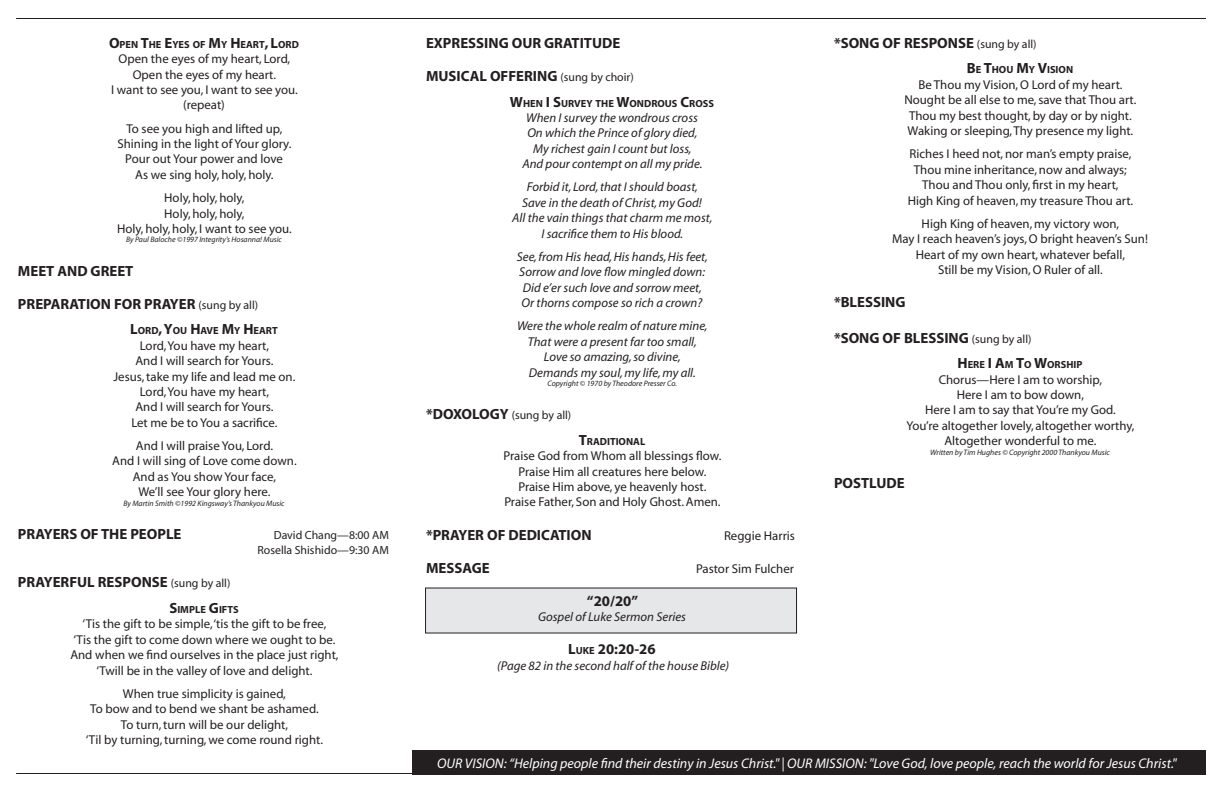
<style>
.page{position:relative;width:1224px;height:792px;background:#fff}
.page>*{position:absolute;margin:0;border:0;box-sizing:border-box;transform-origin:0 0}
.headingL{font:700 14.8px "Myriad";color:#231f20}
.hymntitleL{font:700 14.8px "Myriad";color:#231f20}
.copyrightL{font:700 14.8px "Myriad";color:#231f20}
.assistingL{font:italic 14px "Myriad Pro";color:#fff}
.songlyricsL{font:12.8px "Myriad";color:#231f20}
.soloist{font:italic 12.8px "Myriad";color:#231f20}
.hymn_L{font:italic 12.8px "Myriad";color:#231f20}
.headingL-2{font:12.8px "Myriad";color:#231f20}
.headingL-3{font:11.8px "Myriad";color:#231f20}
.hymntitleL-2{font:700 10.4px "Myriad";color:#231f20}
.copyrightL-2{font:italic 7.9px "Myriad";color:#231f20}
.s1{font-size:14.8px}
.s2{font-weight:400;font-size:11.8px}
.s3{font-weight:700;font-size:14.8px}
.s4{font-size:10.4px}
</style>
<div class="page">
<div style="left:426px;top:588px;width:371px;height:45px;background:#e6e7e9"></div>
<hr style="left:16px;top:18px;width:1190px;height:1px;background:#231f20">
<hr style="left:16px;top:773px;width:1190px;height:1px;background:#231f20">
<div style="left:412px;top:750px;width:794px;height:24px;background:#231f20"></div>
<p class="hymntitleL-2" style="left:109px;top:39px;width:190px"><span class="s1">O</span>PEN <span class="s1">T</span>HE <span class="s1">E</span>YES OF <span class="s1">M</span>Y <span class="s1">H</span> EART<span class="s1">, L</span>ORD</p>
<p class="songlyricsL" style="left:119px;top:53px;width:173px">Open the eyes of my heart, Lord,</p>
<p class="songlyricsL" style="left:133px;top:68px;width:145px">Open the eyes of my heart.</p>
<p class="songlyricsL" style="left:111px;top:83px;width:188px">I want to see you, I want to see you.</p>
<p class="songlyricsL" style="left:183px;top:99px;width:43px">(repeat)</p>
<p class="songlyricsL" style="left:126px;top:122px;width:158px">To see you high and lifted up,</p>
<p class="songlyricsL" style="left:118px;top:137px;width:175px">Shining in the light of Your glory.</p>
<p class="songlyricsL" style="left:125px;top:153px;width:159px">Pour out Your power and love</p>
<p class="songlyricsL" style="left:135px;top:168px;width:140px">As we sing holy, holy, holy.</p>
<p class="songlyricsL" style="left:164px;top:191px;width:82px">Holy, holy, holy,</p>
<p class="songlyricsL" style="left:164px;top:207px;width:82px">Holy, holy, holy,</p>
<p class="songlyricsL" style="left:117px;top:222px;width:176px">Holy, holy, holy, I want to see you.</p>
<p class="copyrightL-2" style="left:126px;top:236px;width:157px">By Paul Baloche ©1997 Integrity’s Hosanna! Music</p>
<p class="headingL" style="left:18px;top:263px;width:117px">MEET AND GREET</p>
<p class="headingL" style="left:18px;top:296px;width:242px">PREPARATION FOR PRAYER <span class="s2">(sung by all)</span></p>
<p class="hymntitleL-2" style="left:130px;top:325px;width:149px"><span class="s1">L</span>ORD<span class="s1">, Y</span>OU <span class="s1">H</span>AVE <span class="s1">M</span>Y <span class="s1">H</span> EART</p>
<p class="songlyricsL" style="left:140px;top:339px;width:131px">Lord, You have my heart,</p>
<p class="songlyricsL" style="left:135px;top:354px;width:140px">And I will search for Yours.</p>
<p class="songlyricsL" style="left:114px;top:370px;width:183px">Jesus, take my life and lead me on.</p>
<p class="songlyricsL" style="left:140px;top:385px;width:131px">Lord, You have my heart,</p>
<p class="songlyricsL" style="left:135px;top:401px;width:140px">And I will search for Yours.</p>
<p class="songlyricsL" style="left:131px;top:416px;width:148px">Let me be to You a sacrifice.</p>
<p class="songlyricsL" style="left:136px;top:439px;width:139px">And I will praise You, Lord.</p>
<p class="songlyricsL" style="left:112px;top:455px;width:186px">And I will sing of Love come down.</p>
<p class="songlyricsL" style="left:133px;top:470px;width:145px">And as You show Your face,</p>
<p class="songlyricsL" style="left:138px;top:486px;width:134px">We’ll see Your glory here.</p>
<p class="copyrightL-2" style="left:123px;top:499px;width:163px">By Martin Smith ©1992 Kingsway’s Thankyou Music</p>
<p class="headingL" style="left:18px;top:526px;width:165px">PRAYERS OF THE PEOPLE</p>
<p class="headingL-3" style="left:274px;top:529px;width:117px">David Chang—8:00 AM</p>
<p class="headingL-3" style="left:258px;top:544px;width:133px">Rosella Shishido—9:30 AM</p>
<p class="headingL" style="left:18px;top:575px;width:214px">PRAYERFUL RESPONSE <span class="s2">(sung by all)</span></p>
<p class="hymntitleL-2" style="left:169px;top:604px;width:71px"><span class="s1">S</span>IMPLE <span class="s1">G</span>IFTS</p>
<p class="songlyricsL" style="left:83px;top:618px;width:245px">‘Tis the gift to be simple, ‘tis the gift to be free,</p>
<p class="songlyricsL" style="left:73px;top:633px;width:264px">‘Tis the gift to come down where we ought to be.</p>
<p class="songlyricsL" style="left:70px;top:649px;width:270px">And when we find ourselves in the place just right,</p>
<p class="songlyricsL" style="left:96px;top:664px;width:217px">‘Twill be in the valley of love and delight.</p>
<p class="songlyricsL" style="left:123px;top:687px;width:165px">When true simplicity is gained,</p>
<p class="songlyricsL" style="left:90px;top:703px;width:230px">To bow and to bend we shant be ashamed.</p>
<p class="songlyricsL" style="left:121px;top:718px;width:169px">To turn, turn will be our delight,</p>
<p class="songlyricsL" style="left:86px;top:733px;width:239px">‘Til by turning, turning, we come round right.</p>
<p class="headingL" style="left:426px;top:35px;width:196px">EXPRESSING OUR GRATITUDE</p>
<p class="headingL" style="left:426px;top:68px;width:209px">MUSICAL OFFERING <span class="s2">(sung by choir)</span></p>
<p class="hymntitleL-2" style="left:510px;top:98px;width:206px"><span class="s1">W</span>HEN <span class="s1">I S</span>URVEY THE <span class="s1">W</span>ONDROUS <span class="s1">C</span>ROSS</p>
<p class="soloist" style="left:526px;top:111px;width:173px">When I survey the wondrous cross</p>
<p class="soloist" style="left:527px;top:127px;width:172px">On which the Prince of glory died,</p>
<p class="soloist" style="left:533px;top:142px;width:160px">My richest gain I count but loss,</p>
<p class="soloist" style="left:522px;top:158px;width:181px">And pour contempt on all my pride.</p>
<p class="soloist" style="left:527px;top:181px;width:173px">Forbid it, Lord, that I should boast,</p>
<p class="soloist" style="left:522px;top:196px;width:181px">Save in the death of Christ, my God!</p>
<p class="soloist" style="left:512px;top:212px;width:202px">All the vain things that charm me most,</p>
<p class="soloist" style="left:541px;top:227px;width:143px">I sacrifice them to His blood.</p>
<p class="soloist" style="left:517px;top:250px;width:193px">See, from His head, His hands, His feet,</p>
<p class="soloist" style="left:519px;top:266px;width:187px">Sorrow and love flow mingled down:</p>
<p class="soloist" style="left:523px;top:281px;width:180px">Did e’er such love and sorrow meet,</p>
<p class="soloist" style="left:522px;top:296px;width:182px">Or thorns compose so rich a crown?</p>
<p class="soloist" style="left:517px;top:320px;width:192px">Were the whole realm of nature mine,</p>
<p class="soloist" style="left:528px;top:335px;width:171px">That were a present far too small,</p>
<p class="soloist" style="left:544px;top:351px;width:138px">Love so amazing, so divine,</p>
<p class="soloist" style="left:529px;top:366px;width:169px">Demands my soul, my life, my all.</p>
<p class="copyrightL-2" style="left:547px;top:379px;width:131px">Copyright © 1970 by Theodore Presser Co.</p>
<p class="headingL-3" style="left:426px;top:409px;width:147px"><span class="s3">*DOXOLOGY</span> (sung by all)</p>
<p class="hymntitleL-2" style="left:579px;top:436px;width:62px"><span class="s1">T</span>RADITIONAL</p>
<p class="songlyricsL" style="left:504px;top:450px;width:219px">Praise God from Whom all blessings flow.</p>
<p class="songlyricsL" style="left:518px;top:465px;width:189px">Praise Him all creatures here below.</p>
<p class="songlyricsL" style="left:518px;top:480px;width:190px">Praise Him above, ye heavenly host.</p>
<p class="songlyricsL" style="left:504px;top:496px;width:218px">Praise Father, Son and Holy Ghost. Amen.</p>
<p class="headingL" style="left:426px;top:527px;width:167px">*PRAYER OF DEDICATION</p>
<p class="headingL-2" style="left:724px;top:529px;width:72px">Reggie Harris</p>
<p class="headingL" style="left:426px;top:560px;width:65px">MESSAGE</p>
<p class="headingL-2" style="left:696px;top:562px;width:99px">Pastor Sim Fulcher</p>
<p class="hymntitleL" style="left:587px;top:593px;width:53px">“20/20”</p>
<p class="hymn_L" style="left:538px;top:611px;width:149px">Gospel of Luke Sermon Series</p>
<p class="hymntitleL" style="left:568px;top:642px;width:89px">L<span class="s4">UKE</span> 20:20-26</p>
<p class="hymn_L" style="left:497px;top:659px;width:234px">(Page 82 in the second half of the house Bible)</p>
<p class="headingL" style="left:834px;top:35px;width:204px">*SONG OF RESPONSE <span class="s2">(sung by all)</span></p>
<p class="hymntitleL-2" style="left:967px;top:65px;width:108px"><span class="s1">B</span>E <span class="s1">T</span>HOU <span class="s1">M</span>Y <span class="s1">V</span>ISION</p>
<p class="songlyricsL" style="left:918px;top:78px;width:206px">Be Thou my Vision, O Lord of my heart.</p>
<p class="songlyricsL" style="left:904px;top:94px;width:234px">Nought be all else to me, save that Thou art.</p>
<p class="songlyricsL" style="left:909px;top:109px;width:224px">Thou my best thought, by day or by night.</p>
<p class="songlyricsL" style="left:908px;top:124px;width:227px">Waking or sleeping, Thy presence my light.</p>
<p class="songlyricsL" style="left:910px;top:148px;width:223px">Riches I heed not, nor man’s empty praise,</p>
<p class="songlyricsL" style="left:914px;top:163px;width:214px">Thou mine inheritance, now and always;</p>
<p class="songlyricsL" style="left:922px;top:178px;width:198px">Thou and Thou only, first in my heart,</p>
<p class="songlyricsL" style="left:908px;top:194px;width:227px">High King of heaven, my treasure Thou art.</p>
<p class="songlyricsL" style="left:922px;top:217px;width:199px">High King of heaven, my victory won,</p>
<p class="songlyricsL" style="left:892px;top:233px;width:257px">May I reach heaven’s joys, O bright heaven’s Sun!</p>
<p class="songlyricsL" style="left:916px;top:248px;width:211px">Heart of my own heart, whatever befall,</p>
<p class="songlyricsL" style="left:938px;top:263px;width:166px">Still be my Vision, O Ruler of all.</p>
<p class="copyrightL" style="left:834px;top:295px;width:73px">*BLESSING</p>
<p class="headingL" style="left:834px;top:330px;width:199px">*SONG OF BLESSING <span class="s2">(sung by all)</span></p>
<p class="hymntitleL-2" style="left:958px;top:359px;width:126px"><span class="s1">H</span> ERE <span class="s1">I A</span>M <span class="s1">T</span>O <span class="s1">W</span>ORSHIP</p>
<p class="songlyricsL" style="left:939px;top:373px;width:165px">Chorus—Here I am to worship,</p>
<p class="songlyricsL" style="left:957px;top:388px;width:129px">Here I am to bow down,</p>
<p class="songlyricsL" style="left:925px;top:404px;width:192px">Here I am to say that You’re my God.</p>
<p class="songlyricsL" style="left:906px;top:419px;width:229px">You’re altogether lovely, altogether worthy,</p>
<p class="songlyricsL" style="left:944px;top:435px;width:154px">Altogether wonderful to me.</p>
<p class="copyrightL-2" style="left:930px;top:448px;width:181px">Written by Tim Hughes © Copyright 2000 Thankyou Music</p>
<p class="headingL" style="left:834px;top:475px;width:72px">POSTLUDE</p>
<p class="assistingL" style="left:437px;top:755px;width:741px">OUR VISION: “Helping people find their destiny in Jesus Christ." | OUR MISSION: "Love God, love people, reach the world for Jesus Christ."</p>
</div>
